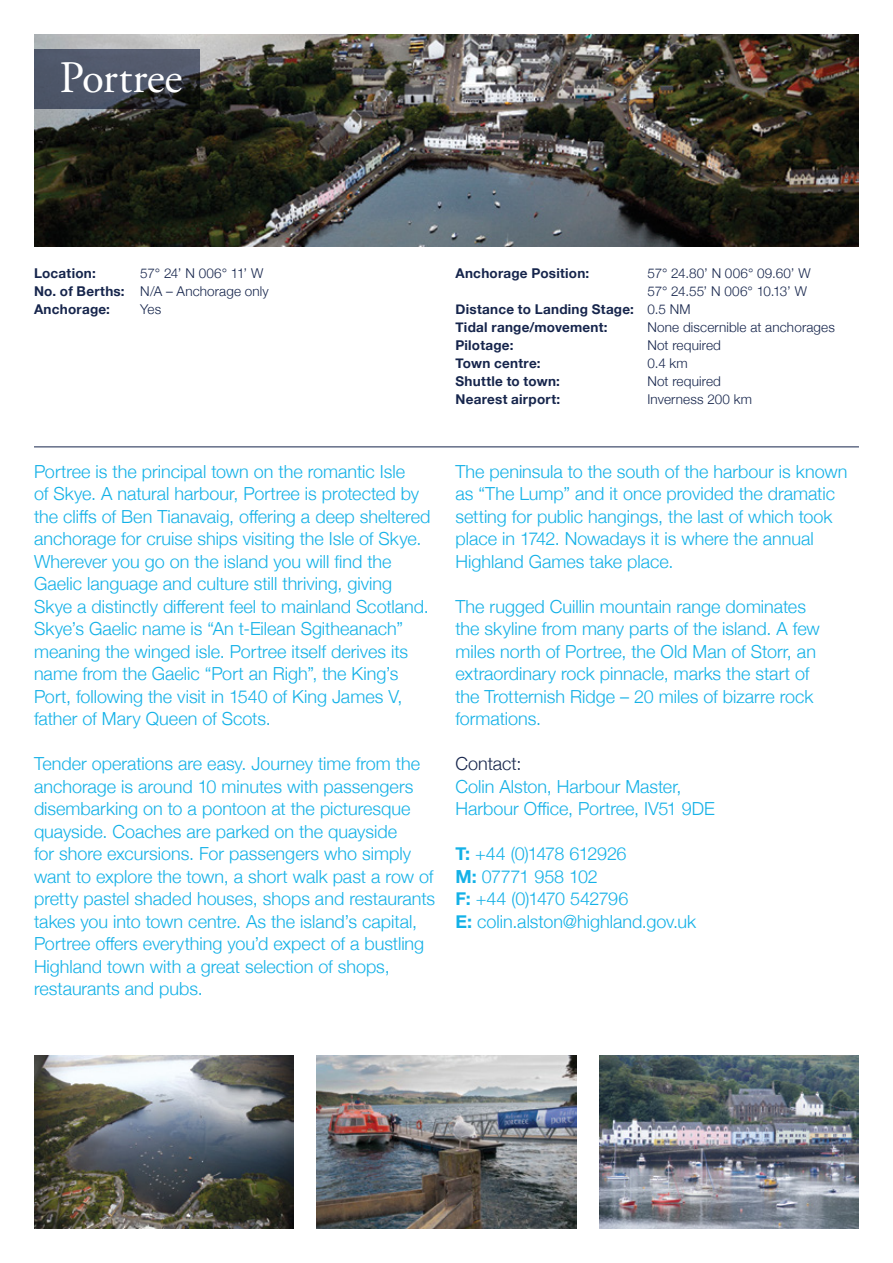
<style>
.page{position:relative;width:893px;height:1263px;background:#fff}
.page>*{position:absolute;margin:0;border:0;box-sizing:border-box;transform-origin:0 0}
.t1{font:45px "Adobe Garamond Pro";letter-spacing:-.01em;color:#fff}
.t2{font:300 18px/22.5px "Helvetica Neue";color:#14b1e7}
.t3{font:300 18px "Helvetica Neue";letter-spacing:-.005em;color:#16254c}
.t4{font:300 13.5px/18px "Helvetica Neue";letter-spacing:.01em;color:#16254c}
.t5{font:700 13.5px "Helvetica Neue";letter-spacing:.02em;color:#16254c}
.t6{font:300 13.5px "Helvetica Neue";letter-spacing:-.02em;color:#16254c}
.s1{font-weight:700}
.s2{font-weight:300}
</style>
<div class="page">
<img style="left:34px;top:34px;width:825px;height:213px">
<hr style="left:34px;top:446px;width:825px;height:1px;background:#16254c">
<img style="left:34px;top:1055px;width:260px;height:174px">
<img style="left:317px;top:1055px;width:259px;height:174px">
<img style="left:599px;top:1055px;width:260px;height:174px">
<svg style="left:34px;top:49px;width:166px;height:60px;fill:#4f586a"></svg>
<h1 class="t1" style="left:60px;top:51px;width:124px">Portree</h1>
<p class="t4" style="left:34px;top:263px;width:236px;text-indent:106px">57° 24’ N 006° 11’ W<br><span class="s1">No. of Berths:</span> N/A – Anchorage only<br><span class="s1">Anchorage:</span></p>
<p class="t5" style="left:34px;top:262px;width:63px">Location:</p>
<p class="t4" style="left:140px;top:299px;width:23px">Yes</p>
<p class="t5" style="left:455px;top:262px;width:135px">Anchorage Position:</p>
<p class="t4" style="left:647px;top:263px;width:165px">57° 24.80’ N 006° 09.60’ W</p>
<p class="t6" style="left:647px;top:280px;width:161px">57° 24.55’ N 006° 10.13’ W</p>
<p class="t5" style="left:455px;top:298px;width:237px">Distance to Landing Stage: <span class="s2">0.5 NM</span></p>
<p class="t5" style="left:455px;top:316px;width:154px">Tidal range/movement:</p>
<p class="t4" style="left:647px;top:317px;width:189px">None discernible at anchorages</p>
<p class="t5" style="left:455px;top:334px;width:59px">Pilotage:</p>
<p class="t4" style="left:647px;top:335px;width:75px">Not required</p>
<p class="t5" style="left:455px;top:352px;width:87px">Town centre:</p>
<p class="t4" style="left:647px;top:353px;width:42px">0.4 km</p>
<p class="t5" style="left:455px;top:370px;width:106px">Shuttle to town:</p>
<p class="t4" style="left:647px;top:371px;width:75px">Not required</p>
<p class="t5" style="left:455px;top:388px;width:106px">Nearest airport:</p>
<p class="t4" style="left:647px;top:389px;width:106px">Inverness 200 km</p>
<p class="t2" style="left:34px;top:459px;width:398px">Portree is the principal town on the romantic Isle<br>of Skye. A natural harbour, Portree is protected by the cliffs of Ben Tianavaig, offering a deep sheltered anchorage for cruise ships visiting the Isle of Skye.<br>Wherever you go on the island you will find the Gaelic language and culture still thriving, giving Skye a distinctly different feel to mainland Scotland.<br>Skye’s Gaelic name is “An t-Eilean Sgitheanach” meaning the winged isle. Portree itself derives its name from the Gaelic “Port an Righ”, the King’s Port, following the visit in 1540 of King James V, father of Mary Queen of Scots.</p>
<p class="t2" style="left:34px;top:751px;width:403px">Tender operations are easy. Journey time from the anchorage is around 10 minutes with passengers disembarking on to a pontoon at the picturesque quayside. Coaches are parked on the quayside<br>for shore excursions. For passengers who simply want to explore the town, a short walk past a row of pretty pastel shaded houses, shops and restaurants takes you into town centre. As the island’s capital, Portree offers everything you’d expect of a bustling Highland town with a great selection of shops, restaurants and pubs.</p>
<p class="t2" style="left:455px;top:459px;width:393px">The peninsula to the south of the harbour is known as “The Lump” and it once provided the dramatic setting for public hangings, the last of which took place in 1742. Nowadays it is where the annual Highland Games take place.</p>
<p class="t2" style="left:455px;top:594px;width:366px">The rugged Cuillin mountain range dominates the skyline from many parts of the island. A few miles north of Portree, the Old Man of Storr, an extraordinary rock pinnacle, marks the start of the Trotternish Ridge – 20 miles of bizarre rock formations.</p>
<p class="t3" style="left:455px;top:749px;width:67px">Contact:</p>
<p class="t2" style="left:455px;top:774px;width:261px">Colin Alston, Harbour Master,<br>Harbour Office, Portree, IV51 9DE</p>
<p class="t2" style="left:455px;top:841px;width:242px"><span class="s1">T:</span> +44 (0)1478 612926<br><span class="s1">M:</span> 07771 958 102<br><span class="s1">F:</span> +44 (0)1470 542796<br><span class="s1">E:</span> colin.alston@highland.gov.uk</p>
</div>
